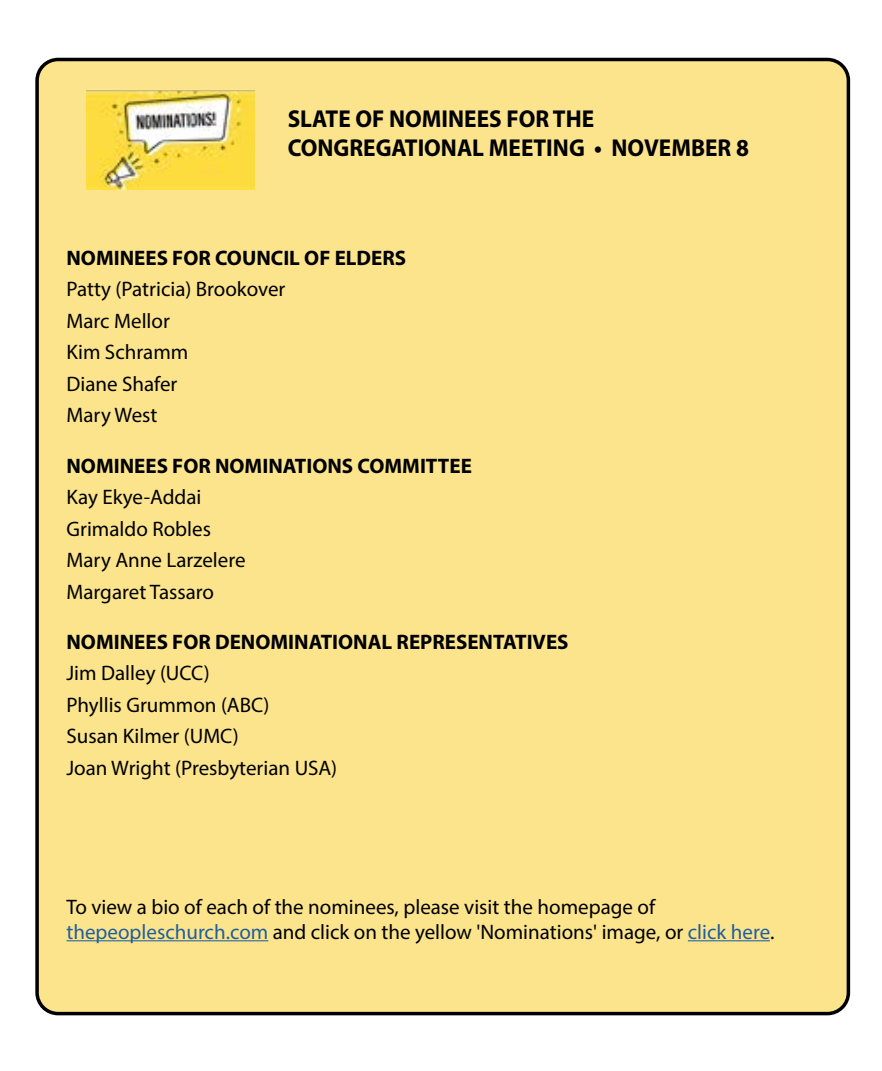
<style>
.page{position:relative;width:882px;height:1071px;background:#fff}
.page>*{position:absolute;margin:0;border:0;box-sizing:border-box;transform-origin:0 0}
.t1{font:700 24.5px/29.4px "Myriad Pro";color:#000;scale:.95 1}
.t2{font:21px/31.5px "Myriad Pro";color:#000}
.t3{font:700 21px "Myriad Pro";color:#000}
.s1{color:#215e9e}
</style>
<div class="page">
<div style="left:37px;top:60px;width:811px;height:954px;background:#fbe48c;border-radius:21px"></div>
<div style="left:35px;top:58px;width:815px;height:957px;border:4px solid #000;border-radius:21px"></div>
<img style="left:86px;top:91px;width:168px;height:99px">
<hr style="left:66px;top:940px;width:202px;height:1px;background:#215e9e">
<hr style="left:688px;top:940px;width:82px;height:1px;background:#215e9e">
<p class="t1" style="left:288px;top:103px;width:487px">SLATE OF NOMINEES FOR THE<br>CONGREGATIONAL MEETING • NOVEMBER 8</p>
<p class="t3" style="left:66px;top:244px;width:341px">NOMINEES FOR COUNCIL OF ELDERS</p>
<p class="t2" style="left:66px;top:273px;width:221px">Patty (Patricia) Brookover<br>Marc Mellor<br>Kim Schramm<br>Diane Shafer<br>Mary West</p>
<p class="t3" style="left:66px;top:452px;width:407px">NOMINEES FOR NOMINATIONS COMMITTEE</p>
<p class="t2" style="left:66px;top:481px;width:181px">Kay Ekye-Addai<br>Grimaldo Robles<br>Mary Anne Larzelere<br>Margaret Tassaro</p>
<p class="t3" style="left:66px;top:628px;width:504px">NOMINEES FOR DENOMINATIONAL REPRESENTATIVES</p>
<p class="t2" style="left:66px;top:657px;width:272px">Jim Dalley (UCC)<br>Phyllis Grummon (ABC)<br>Susan Kilmer (UMC)<br>Joan Wright (Presbyterian USA)</p>
<p class="t2" style="left:66px;top:894px;width:709px;line-height:25.2px">To view a bio of each of the nominees, please visit the homepage of <span class="s1">thepeopleschurch.com</span> and click on the yellow 'Nominations' image, or <span class="s1">click here</span>.</p>
</div>
